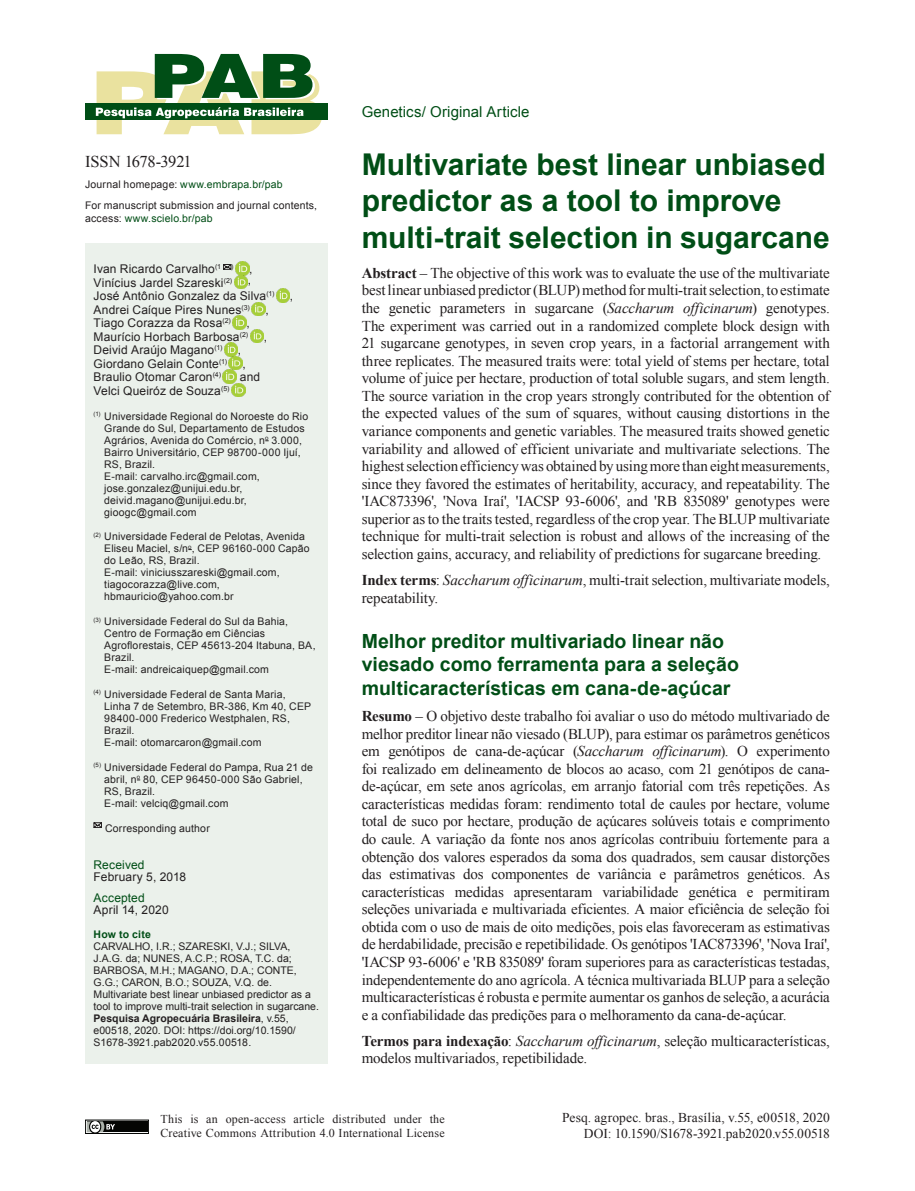
<style>
.page{position:relative;width:915px;height:1191px;background:#fff}
.page>*{position:absolute;margin:0;border:0;box-sizing:border-box;transform-origin:0 0}
.TÍTULO_DO_ARTIGO{font:700 30px/36.3px "Arial";color:#004e16}
.TÍTULO_DO_ABSTRACT{font:700 19.5px/23.7px "Arial";color:#004e16}
.ISSNe{font:16.5px "Times New Roman";letter-spacing:-.03em;color:#231f20}
.RESUMO_ABSTRACT{font:15px/17.5px "Times New Roman";letter-spacing:-.01em;color:#231f20;text-align:justify}
.SEÇÃO_TIPO_DE_ARTIGO{font:15px "Arial";letter-spacing:.005em;color:#004e16}
.t1{font:13.5px "Times New Roman";letter-spacing:.005em;color:#231f20}
.t2{font:13.5px "Times New Roman";letter-spacing:-.02em;color:#231f20}
.AUTORES{font:12px/16.5px "Arial";letter-spacing:.01em;color:#231f20}
.t3{font:12px/14.4px "Times New Roman";letter-spacing:.015em;color:#231f20}
.RECEBIDO_DATA{font:12px "Arial";letter-spacing:.01em;color:#231f20}
.ACEITE_DATA{font:12px "Arial";letter-spacing:.015em;color:#231f20}
.RECEBIDO{font:12px "Arial";letter-spacing:.01em;color:#004e16}
.ACEITE{font:12px "Arial";letter-spacing:.01em;color:#004e16}
.NOTAS_AUTORES{font:10.5px/12px "Arial";letter-spacing:.015em;color:#231f20}
.HOW_TO_CITE_TEXTO{font:10.5px/12px "Arial";color:#231f20}
.ENDERECO_ELETRONICO{font:10.5px/12.6px "Arial";letter-spacing:.015em;color:#231f20}
.ENDERECO_ELETRONICO-2{font:10.5px "Arial";letter-spacing:.015em;color:#004e16}
.AUTOR_CORRESP{font:10.5px "Arial";letter-spacing:.015em;color:#231f20}
.HOW_TO_CITE{font:700 10.5px "Arial";letter-spacing:.02em;color:#004e16}
.AUTORES-2{font:6.9px "Arial";color:#231f20}
.s1{color:#231f20}
.s2{color:#004e16}
.s3{font-weight:700}
.s4{font-style:italic}
</style>
<div class="page">
<div style="left:85px;top:1119px;width:64px;height:15px;border:1px solid #040503"></div>
<div style="left:87px;top:1121px;width:60px;height:11px;background:#040503"></div>
<svg style="left:85px;top:1119px;width:30px;height:15px"></svg>
<div style="left:85px;top:104px;width:242px;height:16px;background:#004e16"></div>
<svg style="left:96px;top:54px;width:226px;height:80px"></svg>
<div style="left:85px;top:243px;width:242px;height:820px;background:#ebf1eb"></div>
<svg style="left:223px;top:264px;width:8px;height:5px"></svg>
<img style="left:235px;top:262px;width:14px;height:13px">
<img style="left:234px;top:275px;width:13px;height:14px">
<img style="left:276px;top:289px;width:14px;height:13px">
<img style="left:252px;top:302px;width:13px;height:14px">
<svg style="left:233px;top:316px;width:13px;height:13px"></svg>
<img style="left:250px;top:329px;width:13px;height:14px">
<img style="left:224px;top:343px;width:14px;height:13px">
<img style="left:229px;top:356px;width:13px;height:14px">
<svg style="left:223px;top:370px;width:13px;height:13px"></svg>
<img style="left:231px;top:383px;width:14px;height:14px">
<svg style="left:94px;top:822px;width:8px;height:5px"></svg>
<p class="ISSNe" style="left:85px;top:150px;width:108px">ISSN 1678-3921</p>
<p class="ENDERECO_ELETRONICO-2" style="left:85px;top:178px;width:199px"><span class="s1">Journal homepage:</span> www.embrapa.br/pab</p>
<p class="ENDERECO_ELETRONICO" style="left:85px;top:199px;width:233px">For manuscript submission and journal contents, access: <span class="s2">www.scielo.br/pab</span></p>
<p class="AUTORES" style="left:94px;top:261px;width:129px">Ivan Ricardo Carvalho<sup>(1</sup></p>
<p class="AUTORES-2" style="left:231px;top:262px;width:4px">)</p>
<p class="AUTORES" style="left:249px;top:261px;width:5px">,</p>
<p class="AUTORES" style="left:94px;top:274px;width:140px">Vinícius Jardel Szareski<sup>(2)</sup></p>
<p class="AUTORES" style="left:94px;top:271px;width:182px;text-indent:154px">,<br>José Antônio Gonzalez da Silva<sup>(1)</sup></p>
<p class="AUTORES" style="left:290px;top:288px;width:5px">,</p>
<p class="AUTORES" style="left:94px;top:301px;width:158px">Andrei Caíque Pires Nunes<sup>(3)</sup></p>
<p class="AUTORES" style="left:265px;top:301px;width:5px">,</p>
<p class="AUTORES" style="left:94px;top:315px;width:139px">Tiago Corazza da Rosa<sup>(2)</sup></p>
<p class="AUTORES" style="left:94px;top:316px;width:157px;line-height:13.5px;text-align:right">,<br>Maurício Horbach Barbosa<sup>(2)</sup></p>
<p class="AUTORES" style="left:263px;top:328px;width:5px">,</p>
<p class="AUTORES" style="left:94px;top:342px;width:130px">Deivid Araújo Magano<sup>(1)</sup></p>
<p class="AUTORES" style="left:238px;top:342px;width:5px">,</p>
<p class="AUTORES" style="left:94px;top:355px;width:135px">Giordano Gelain Conte<sup>(1)</sup></p>
<p class="AUTORES" style="left:242px;top:355px;width:5px">,</p>
<p class="AUTORES" style="left:94px;top:369px;width:129px">Braulio Otomar Caron<sup>(4)</sup></p>
<p class="AUTORES" style="left:240px;top:369px;width:22px">and</p>
<p class="AUTORES" style="left:94px;top:382px;width:137px">Velci Queiróz de Souza<sup>(5)</sup></p>
<p class="NOTAS_AUTORES" style="left:104px;top:410px;width:205px;text-indent:-11px"><sup>(1)</sup> Universidade Regional do Noroeste do Rio Grande do Sul, Departamento de Estudos Agrários, Avenida do Comércio, n<sup>o</sup> 3.000, Bairro Universitário, CEP 98700-000 Ijuí, RS, Brazil.<br>E-mail: carvalho.irc@gmail.com, jose.gonzalez@unijui.edu.br, deivid.magano@unijui.edu.br, gioogc@gmail.com</p>
<p class="NOTAS_AUTORES" style="left:104px;top:531px;width:207px;text-indent:-11px"><sup>(2)</sup> Universidade Federal de Pelotas, Avenida Eliseu Maciel, s/n<sup>o</sup>, CEP 96160-000 Capão do Leão, RS, Brazil.<br>E-mail: viniciusszareski@gmail.com, tiagocorazza@live.com, hbmauricio@yahoo.com.br</p>
<p class="NOTAS_AUTORES" style="left:104px;top:615px;width:213px;text-indent:-11px"><sup>(3)</sup> Universidade Federal do Sul da Bahia,<br>Centro de Formação em Ciências<br>Agroflorestais, CEP 45613-204 Itabuna, BA,<br>Brazil.<br>E-mail: andreicaiquep@gmail.com</p>
<p class="NOTAS_AUTORES" style="left:104px;top:688px;width:208px;text-indent:-11px"><sup>(4)</sup> Universidade Federal de Santa Maria,<br>Linha 7 de Setembro, BR-386, Km 40, CEP<br>98400-000 Frederico Westphalen, RS,<br>Brazil.<br>E-mail: otomarcaron@gmail.com</p>
<p class="NOTAS_AUTORES" style="left:104px;top:761px;width:210px;text-indent:-11px"><sup>(5)</sup> Universidade Federal do Pampa, Rua 21 de abril, n<sup>o</sup> 80, CEP 96450-000 São Gabriel,<br>RS, Brazil.<br>E-mail: velciq@gmail.com</p>
<p class="AUTOR_CORRESP" style="left:105px;top:821px;width:106px">Corresponding author</p>
<p class="RECEBIDO" style="left:94px;top:857px;width:52px">Received</p>
<p class="RECEBIDO_DATA" style="left:94px;top:869px;width:94px">February 5, 2018</p>
<p class="ACEITE" style="left:94px;top:889px;width:53px">Accepted</p>
<p class="ACEITE_DATA" style="left:94px;top:901px;width:77px">April 14, 2020</p>
<p class="HOW_TO_CITE" style="left:94px;top:927px;width:59px">How to cite</p>
<p class="HOW_TO_CITE_TEXTO" style="left:94px;top:940px;width:227px">CARVALHO, I.R.; SZARESKI, V.J.; SILVA, J.A.G. da; NUNES, A.C.P.; ROSA, T.C. da; BARBOSA, M.H.; MAGANO, D.A.; CONTE, G.G.; CARON, B.O.; SOUZA, V.Q. de.<br>Multivariate best linear unbiased predictor as a tool to improve multi-trait selection in sugarcane.<br><span class="s3">Pesquisa Agropecuária Brasileira</span>, v.55, e00518, 2020. DOI: https://doi.org/10.1590/ S1678-3921.pab2020.v55.00518.</p>
<p class="SEÇÃO_TIPO_DE_ARTIGO" style="left:361px;top:102px;width:169px">Genetics/ Original Article</p>
<p class="TÍTULO_DO_ARTIGO" style="left:361px;top:147px;width:469px">Multivariate best linear unbiased predictor as a tool to improve multi-trait selection in sugarcane</p>
<p class="RESUMO_ABSTRACT" style="left:361px;top:264px;width:469px"><span class="s3">Abstract</span> – The objective of this work was to evaluate the use of the multivariate best linear unbiased predictor (BLUP) method for multi-trait selection, to estimate the genetic parameters in sugarcane (<span class="s4">Saccharum officinarum</span>) genotypes.<br>The experiment was carried out in a randomized complete block design with 21 sugarcane genotypes, in seven crop years, in a factorial arrangement with three replicates. The measured traits were: total yield of stems per hectare, total volume of juice per hectare, production of total soluble sugars, and stem length.<br>The source variation in the crop years strongly contributed for the obtention of the expected values of the sum of squares, without causing distortions in the variance components and genetic variables. The measured traits showed genetic variability and allowed of efficient univariate and multivariate selections. The highest selection efficiency was obtained by using more than eight measurements, since they favored the estimates of heritability, accuracy, and repeatability. The 'IAC873396', 'Nova Iraí', 'IACSP 93-6006', and 'RB 835089' genotypes were superior as to the traits tested, regardless of the crop year. The BLUP multivariate technique for multi-trait selection is robust and allows of the increasing of the selection gains, accuracy, and reliability of predictions for sugarcane breeding.</p>
<p class="RESUMO_ABSTRACT" style="left:361px;top:571px;width:469px"><span class="s3">Index terms</span>: <span class="s4">Saccharum officinarum</span>, multi-trait selection, multivariate models, repeatability.</p>
<p class="TÍTULO_DO_ABSTRACT" style="left:361px;top:629px;width:378px">Melhor preditor multivariado linear não viesado como ferramenta para a seleção multicaracterísticas em cana-de-açúcar</p>
<p class="RESUMO_ABSTRACT" style="left:361px;top:707px;width:469px"><span class="s3">Resumo</span> – O objetivo deste trabalho foi avaliar o uso do método multivariado de melhor preditor linear não viesado (BLUP), para estimar os parâmetros genéticos em genótipos de cana-de-açúcar (<span class="s4">Saccharum officinarum</span>). O experimento foi realizado em delineamento de blocos ao acaso, com 21 genótipos de cana&shy;de-açúcar, em sete anos agrícolas, em arranjo fatorial com três repetições. As características medidas foram: rendimento total de caules por hectare, volume total de suco por hectare, produção de açúcares solúveis totais e comprimento do caule. A variação da fonte nos anos agrícolas contribuiu fortemente para a obtenção dos valores esperados da soma dos quadrados, sem causar distorções das estimativas dos componentes de variância e parâmetros genéticos. As características medidas apresentaram variabilidade genética e permitiram seleções univariada e multivariada eficientes. A maior eficiência de seleção foi obtida com o uso de mais de oito medições, pois elas favoreceram as estimativas de herdabilidade, precisão e repetibilidade. Os genótipos 'IAC873396', 'Nova Iraí', 'IACSP 93-6006' e 'RB 835089' foram superiores para as características testadas, independentemente do ano agrícola. A técnica multivariada BLUP para a seleção multicaracterísticas é robusta e permite aumentar os ganhos de seleção, a acurácia e a confiabilidade das predições para o melhoramento da cana‑de‑açúcar.</p>
<p class="RESUMO_ABSTRACT" style="left:361px;top:1031px;width:469px"><span class="s3">Termos para indexação</span>: <span class="s4">Saccharum officinarum</span>, seleção multicaracterísticas, modelos multivariados, repetibilidade.</p>
<p class="t3" style="left:160px;top:1111px;width:286px">This is an open-access article distributed under the<br>Creative Commons Attribution 4.0 International License</p>
<p class="t1" style="left:562px;top:1108px;width:269px">Pesq. agropec. bras., Brasília, v.55, e00518, 2020</p>
<p class="t2" style="left:583px;top:1124px;width:247px">DOI: 10.1590/S1678-3921.pab2020.v55.00518</p>
</div>
